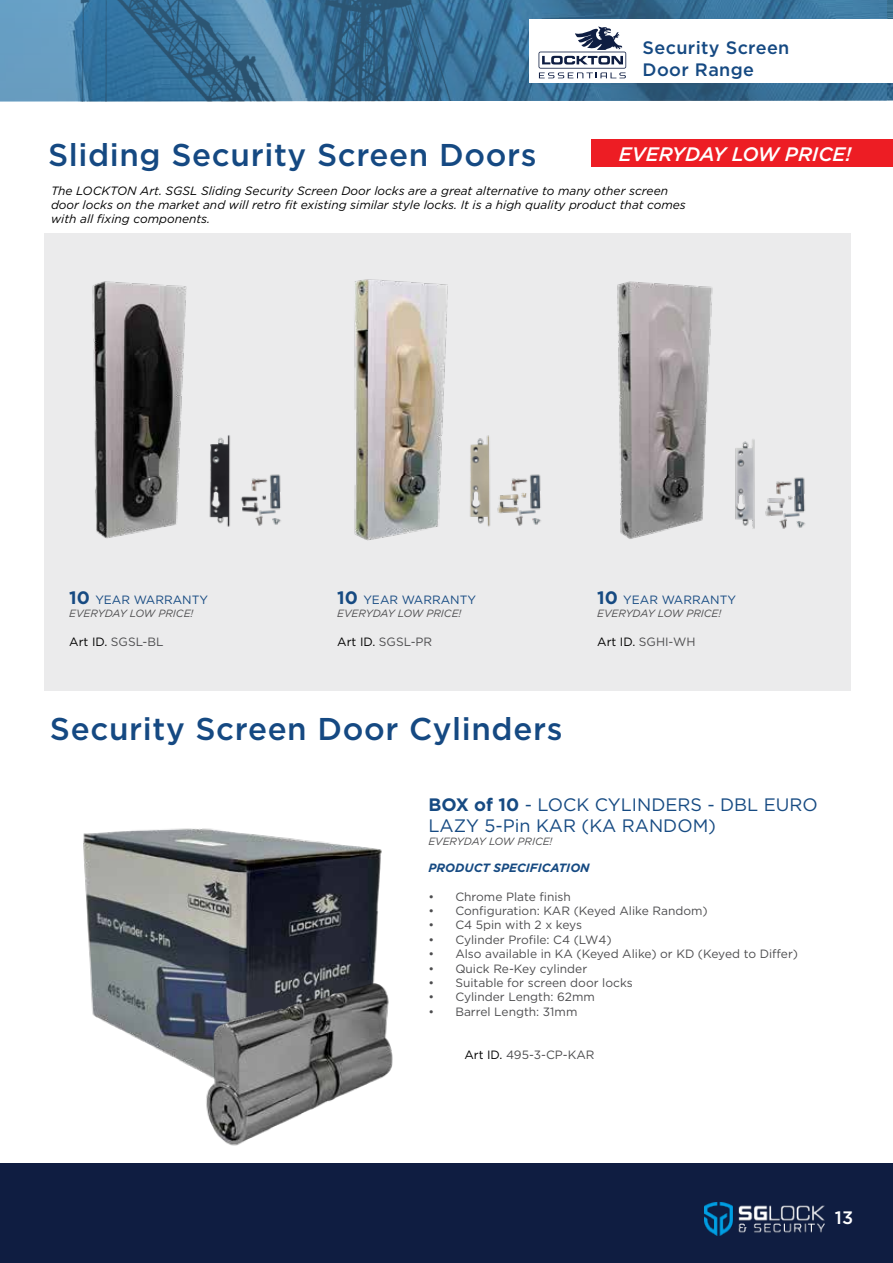
<style>
.page{position:relative;width:893px;height:1263px;background:#fff}
.page>*{position:absolute;margin:0;border:0;box-sizing:border-box;transform-origin:0 0}
.t1{font:500 31.5px "Gotham";letter-spacing:.02em;color:#154982}
.t2{font:italic 500 19.5px "Gotham";color:#fff}
.t3{font:18px/21.6px "Gotham";color:#164a82}
.t4{font:500 18px/21.6px "Gotham";letter-spacing:.02em;color:#154982}
.t5{font:500 18px "Gotham";color:#fff}
.t6{font:12px "Gotham";color:#4d4d4f}
.t7{font:italic 12px/14.4px "Gotham";color:#000}
.t8{font:12px "Gotham";color:#164a82}
.t9{font:italic 700 12px "Gotham";color:#164a82}
.t10{font:italic 10.5px "Gotham";color:#4d4d4f}
.s1{font-weight:700;font-size:18px}
.s2{color:#000}
.s3{font-weight:700}
</style>
<div class="page">
<div style="left:592px;top:139px;width:301px;height:28px;background:#ed1d24"></div>
<div style="left:0;top:1163px;width:893px;height:100px;background:#0f1d41"></div>
<svg style="left:0;top:0;width:886px;height:101px;background:#3e759b"></svg>
<div style="left:529px;top:19px;width:364px;height:64px;background:#fff"></div>
<svg style="left:539px;top:26px;width:87px;height:52px"></svg>
<img style="left:44px;top:234px;width:807px;height:912px">
<img style="left:704px;top:1203px;width:120px;height:32px">
<h1 class="t1" style="left:48px;top:134px;width:490px">Sliding Security Screen Doors</h1>
<h3 class="t4" style="left:643px;top:37px;width:148px">Security Screen<br>Door Range</h3>
<h2 class="t2" style="left:619px;top:141px;width:234px">EVERYDAY LOW PRICE!</h2>
<p class="t7" style="left:51px;top:183px;width:636px">The LOCKTON Art. SGSL Sliding Security Screen Door locks are a great alternative to many other screen door locks on the market and will retro fit existing similar style locks. It is a high quality product that comes with all fixing components.</p>
<p class="t8" style="left:69px;top:592px;width:140px"><span class="s1">10</span> YEAR WARRANTY</p>
<p class="t10" style="left:69px;top:606px;width:126px">EVERYDAY LOW PRICE!</p>
<p class="t6" style="left:69px;top:633px;width:96px"><span class="s2">Art ID.</span> SGSL-BL</p>
<p class="t8" style="left:337px;top:592px;width:140px"><span class="s1">10</span> YEAR WARRANTY</p>
<p class="t10" style="left:337px;top:606px;width:126px">EVERYDAY LOW PRICE!</p>
<p class="t6" style="left:337px;top:633px;width:97px"><span class="s2">Art ID.</span> SGSL-PR</p>
<h1 class="t1" style="left:50px;top:708px;width:514px">Security Screen Door Cylinders</h1>
<p class="t8" style="left:597px;top:592px;width:140px"><span class="s1">10</span> YEAR WARRANTY</p>
<p class="t10" style="left:597px;top:606px;width:126px">EVERYDAY LOW PRICE!</p>
<p class="t6" style="left:597px;top:633px;width:100px"><span class="s2">Art ID.</span> SGHI-WH</p>
<h3 class="t3" style="left:428px;top:793px;width:391px"><span class="s3">BOX of 10</span> - LOCK CYLINDERS - DBL EURO<br>LAZY 5-Pin KAR (KA RANDOM)</h3>
<p class="t10" style="left:428px;top:834px;width:126px">EVERYDAY LOW PRICE!</p>
<p class="t9" style="left:428px;top:859px;width:163px">PRODUCT SPECIFICATION</p>
<p class="t6" style="left:428px;top:888px;width:144px">• Chrome Plate finish</p>
<p class="t6" style="left:428px;top:903px;width:281px">• Configuration: KAR (Keyed Alike Random)</p>
<p class="t6" style="left:428px;top:917px;width:155px">• C4 5pin with 2 x keys</p>
<p class="t6" style="left:428px;top:932px;width:185px">• Cylinder Profile: C4 (LW4)</p>
<p class="t6" style="left:428px;top:946px;width:371px">• Also available in KA (Keyed Alike) or KD (Keyed to Differ)</p>
<p class="t6" style="left:428px;top:960px;width:160px">• Quick Re-Key cylinder</p>
<p class="t6" style="left:428px;top:975px;width:206px">• Suitable for screen door locks</p>
<p class="t6" style="left:428px;top:989px;width:168px">• Cylinder Length: 62mm</p>
<p class="t6" style="left:428px;top:1004px;width:151px">• Barrel Length: 31mm</p>
<p class="t6" style="left:464px;top:1047px;width:132px"><span class="s2">Art ID.</span> 495-3-CP-KAR</p>
<h3 class="t5" style="left:835px;top:1206px;width:20px">13</h3>
</div>
